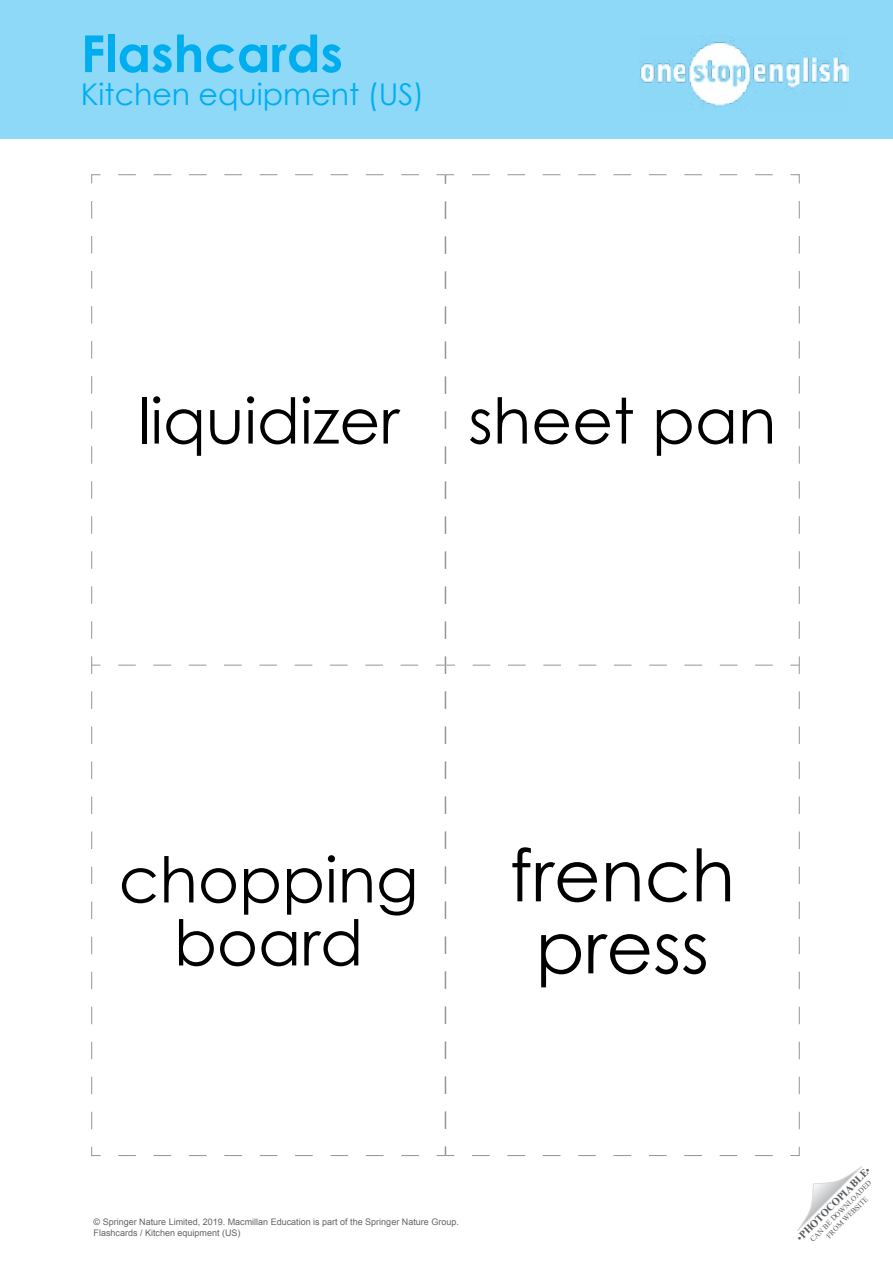
<style>
.page{position:relative;width:893px;height:1263px;background:#fff}
.page>*{position:absolute;margin:0;border:0;box-sizing:border-box;transform-origin:0 0}
.t1{font:72px/72px "Century Gothic";color:#000;text-align:center}
.t2{font:63px/63px "Century Gothic";color:#000;text-align:center}
.t3{font:700 51px "Century Gothic";color:#00aeef}
.t4{font:30px "Century Gothic";color:#00aeef}
.t5{font:700 10.5px "Times New Roman";color:#58595b}
.t6{font:9px/10.8px "Arial";color:#636466}
.t7{font:7.5px/9px "Times New Roman";color:#58595b;text-align:center}
.s1{font-weight:400}
</style>
<div class="page">
<div style="left:0;top:0;width:893px;height:139px;background:#8ed8f8"></div>
<svg style="left:797px;top:1166px;width:65px;height:65px"></svg>
<img style="left:640px;top:37px;width:208px;height:70px">
<svg style="left:473px;top:665px;width:300px;height:1px"></svg>
<svg style="left:91px;top:174px;width:354px;height:492px"></svg>
<svg style="left:799px;top:201px;width:1px;height:438px"></svg>
<svg style="left:799px;top:691px;width:1px;height:438px"></svg>
<svg style="left:790px;top:656px;width:10px;height:18px"></svg>
<svg style="left:118px;top:1155px;width:301px;height:1px"></svg>
<svg style="left:91px;top:664px;width:10px;height:492px"></svg>
<svg style="left:445px;top:201px;width:1px;height:438px"></svg>
<svg style="left:445px;top:174px;width:355px;height:10px"></svg>
<svg style="left:445px;top:691px;width:1px;height:438px"></svg>
<svg style="left:437px;top:1146px;width:363px;height:10px"></svg>
<svg style="left:436px;top:656px;width:19px;height:18px"></svg>
<h3 class="t3" style="left:81px;top:15px;width:264px">Flashcards</h3>
<h3 class="t4" style="left:81px;top:73px;width:345px">Kitchen equipment (US)</h3>
<h2 class="t2" style="left:138px;top:388px;width:640px">liquidizer sheet pan</h2>
<h2 class="t2" style="left:119px;top:847px;width:301px">chopping board</h2>
<h1 class="t1" style="left:510px;top:838px;width:227px">french press</h1>
<p class="t6" style="left:94px;top:1217px;width:367px">© Springer Nature Limited, 2019. Macmillan Education is part of the Springer Nature Group.<br>Flashcards / Kitchen equipment (US)</p>
<p class="t5" style="left:793px;top:1234px;width:101px;rotate:-45deg"><span class="s1">•</span>PHOTOCOPIABLE<span class="s1">•</span></p>
<p class="t7" style="left:808px;top:1237px;width:85px;rotate:-45deg">CAN BE DOWNLOADED<br>FROM WEBSITE</p>
</div>
